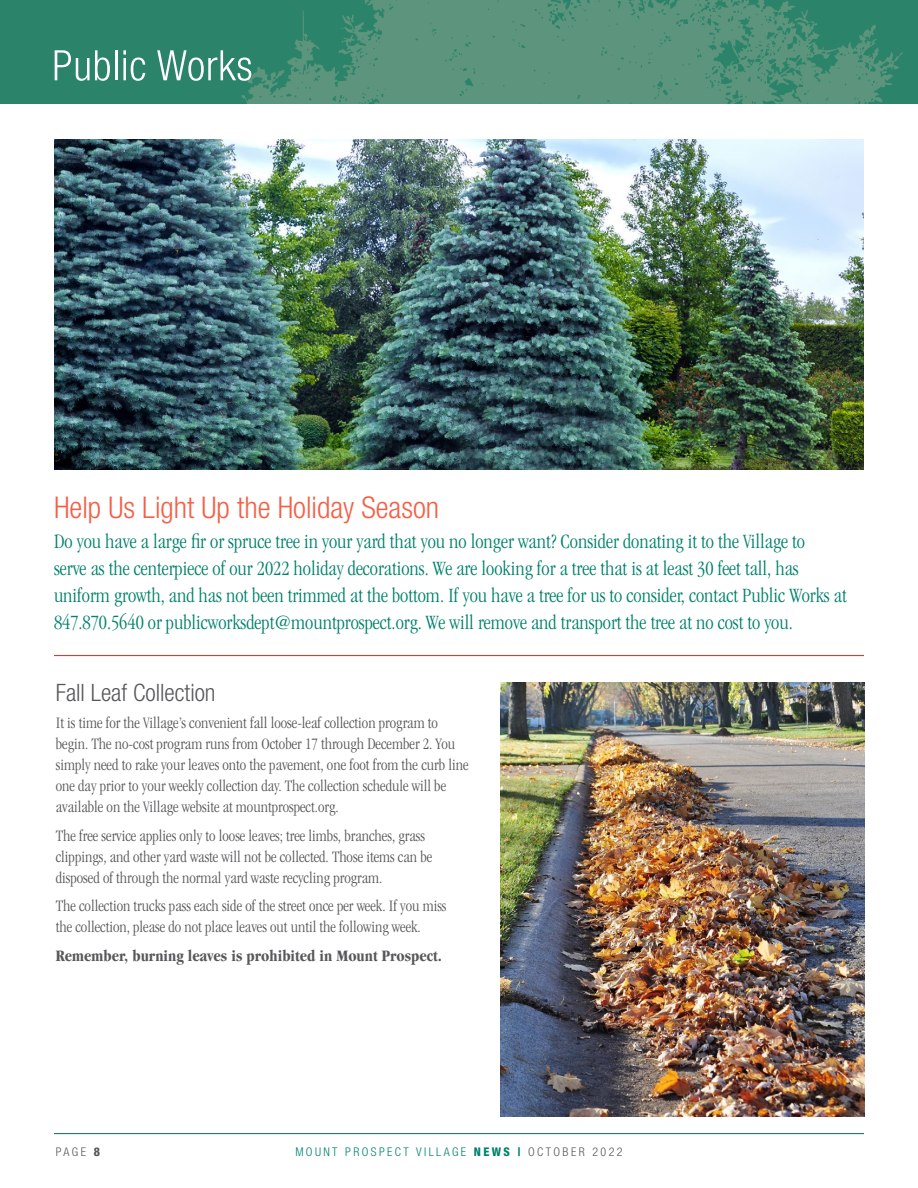
<style>
.page{position:relative;width:918px;height:1188px;background:#fff}
.page>*{position:absolute;margin:0;border:0;box-sizing:border-box;transform-origin:0 0}
.t1{font:300 condensed 30px "Helvetica Neue LT Std";color:#f55f46}
.t2{font:300 condensed 24px "Helvetica Neue LT Std";color:#57585a}
.t3{font:300 condensed 21px/27px "Garamond";color:#00826b}
.t4{font:300 condensed 16.5px/21px "Garamond";color:#57585a}
.t5{font:700 condensed 16.5px "Garamond";color:#57585a}
.t6{font:300 condensed 12px "Helvetica Neue LT Std";letter-spacing:.2em;color:#00826b}
.t7{font:300 condensed 12px "Helvetica Neue LT Std";color:#57585a}
.s1{font-weight:800}
.s2{color:#57585a}
</style>
<div class="page">
<img style="left:0;top:0;width:918px;height:104px">
<svg style="left:55px;top:50px;width:55px;height:31px"></svg>
<hr style="left:115px;top:50px;width:2px;height:30px;background:#fff">
<svg style="left:123px;top:50px;width:22px;height:31px"></svg>
<svg style="left:157px;top:50px;width:94px;height:31px"></svg>
<hr style="left:54px;top:655px;width:810px;height:1px;background:#e72419">
<img style="left:54px;top:140px;width:810px;height:330px">
<hr style="left:54px;top:1133px;width:810px;height:1px;background:#006e53">
<img style="left:500px;top:682px;width:364px;height:434px">
<p class="t1" style="left:54px;top:490px;width:387px">Help Us Light Up the Holiday Season</p>
<p class="t3" style="left:54px;top:528px;width:794px">Do you have a large fir or spruce tree in your yard that you no longer want? Consider donating it to the Village to<br>serve as the centerpiece of our 2022 holiday decorations. We are looking for a tree that is at least 30 feet tall, has uniform growth, and has not been trimmed at the bottom. If you have a tree for us to consider, contact Public Works at 847.870.5640 or publicworksdept@mountprospect.org. We will remove and transport the tree at no cost to you.</p>
<p class="t2" style="left:56px;top:679px;width:161px">Fall Leaf Collection</p>
<p class="t4" style="left:56px;top:712px;width:414px">It is time for the Village’s convenient fall loose-leaf collection program to begin. The no-cost program runs from October 17 through December 2. You simply need to rake your leaves onto the pavement, one foot from the curb line one day prior to your weekly collection day. The collection schedule will be available on the Village website at mountprospect.org.</p>
<p class="t4" style="left:56px;top:825px;width:378px">The free service applies only to loose leaves; tree limbs, branches, grass clippings, and other yard waste will not be collected. Those items can be disposed of through the normal yard waste recycling program.</p>
<p class="t4" style="left:56px;top:895px;width:392px">The collection trucks pass each side of the street once per week. If you miss the collection, please do not place leaves out until the following week.</p>
<p class="t5" style="left:56px;top:946px;width:388px">Remember, burning leaves is prohibited in Mount Prospect.</p>
<p class="t7" style="left:56px;top:1145px;width:46px">PAGE <span class="s1">8</span></p>
<p class="t6" style="left:295px;top:1145px;width:329px">MOUNT PROSPECT VILLAGE <span class="s1">NEWS |</span> <span class="s2">OCTOBER 2022</span></p>
</div>
